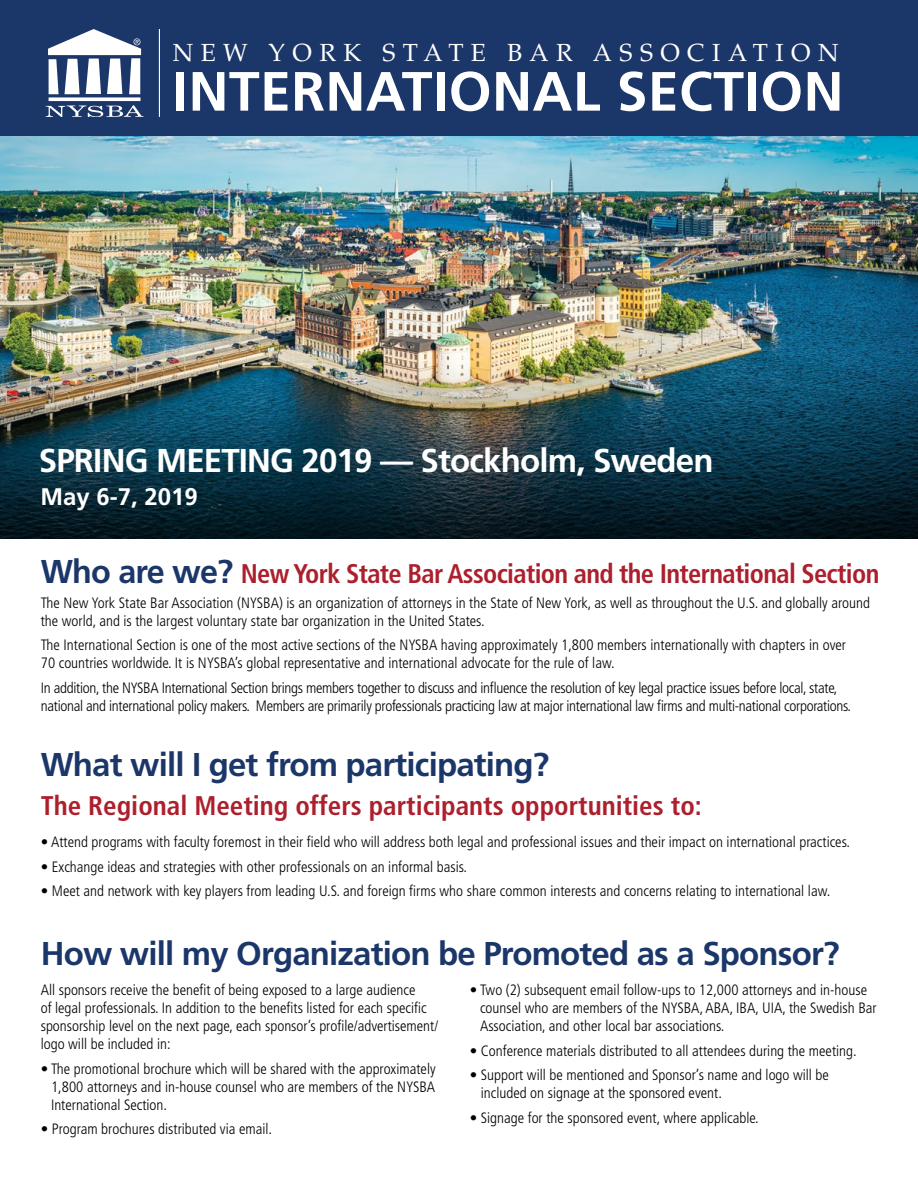
<style>
.page{position:relative;width:918px;height:1188px;background:#fff}
.page>*{position:absolute;margin:0;border:0;box-sizing:border-box;transform-origin:0 0}
.t1{font:700 55.2px "Frutiger";letter-spacing:.01em;color:#fff}
.t2{font:700 33px "Frutiger";letter-spacing:-.025em;color:#1b3668}
.t3{font:700 33px "Frutiger";letter-spacing:-.025em;color:#fff}
.t4{font:700 condensed 27px "Frutiger";letter-spacing:-.01em;color:#ac1f2d}
.t5{font:24.75px "Palatino";letter-spacing:.3em;color:#fff}
.t6{font:700 24px "Frutiger";color:#fff}
.t7{font:300 condensed 15px/18px "Frutiger";color:#000}
.t8{font:300 condensed 15px/18px "Frutiger";letter-spacing:-.02em;color:#000}
.s1{font-stretch:normal;font-size:33px;color:#1b3668}
</style>
<div class="page">
<img style="left:0;top:136px;width:918px;height:220px">
<img style="left:0;top:356px;width:918px;height:183px">
<div style="left:0;top:0;width:918px;height:136px;background:#1b3668"></div>
<svg style="left:46px;top:105px;width:97px;height:12px"></svg>
<svg style="left:49px;top:97px;width:91px;height:4px"></svg>
<svg style="left:48px;top:29px;width:93px;height:65px"></svg>
<hr style="left:159px;top:29px;width:1px;height:88px;background:#fff">
<h3 class="t5" style="left:173px;top:38px;width:667px">NEW YORK STATE BAR ASSOCIATION</h3>
<h1 class="t1" style="left:173px;top:59px;width:672px">INTERNATIONAL SECTION</h1>
<h2 class="t3" style="left:39px;top:441px;width:676px">SPRING MEETING 2019 — Stockholm, Sweden</h2>
<h3 class="t6" style="left:40px;top:483px;width:159px">May 6-7, 2019</h3>
<h3 class="t4" style="left:41px;top:557px;width:840px"><span class="s1">Who are we?</span> New York State Bar Association and the International Section</h3>
<p class="t7" style="left:41px;top:594px;width:831px">The New York State Bar Association (NYSBA) is an organization of attorneys in the State of New York, as well as throughout the U.S. and globally around the world, and is the largest voluntary state bar organization in the United States.</p>
<p class="t7" style="left:41px;top:636px;width:807px">The International Section is one of the most active sections of the NYSBA having approximately 1,800 members internationally with chapters in over<br>70 countries worldwide. It is NYSBA’s global representative and international advocate for the rule of law.</p>
<p class="t8" style="left:41px;top:679px;width:812px">In addition, the NYSBA International Section brings members together to discuss and influence the resolution of key legal practice issues before local, state, national and international policy makers. Members are primarily professionals practicing law at major international law firms and multi-national corporations.</p>
<h2 class="t2" style="left:41px;top:745px;width:510px">What will I get from participating?</h2>
<h3 class="t4" style="left:41px;top:790px;width:663px">The Regional Meeting offers participants opportunities to:</h3>
<p class="t7" style="left:41px;top:833px;width:811px">• Attend programs with faculty foremost in their field who will address both legal and professional issues and their impact on international practices.</p>
<p class="t7" style="left:41px;top:858px;width:428px">• Exchange ideas and strategies with other professionals on an informal basis.</p>
<p class="t7" style="left:41px;top:882px;width:791px">• Meet and network with key players from leading U.S. and foreign firms who share common interests and concerns relating to international law.</p>
<h2 class="t2" style="left:41px;top:935px;width:800px">How will my Organization be Promoted as a Sponsor?</h2>
<p class="t7" style="left:41px;top:981px;width:399px">All sponsors receive the benefit of being exposed to a large audience<br>of legal professionals. In addition to the benefits listed for each specific sponsorship level on the next page, each sponsor’s profile/advertisement/ logo will be included in:</p>
<p class="t7" style="left:51px;top:1060px;width:386px;text-align:justify;text-indent:-10px">• The promotional brochure which will be shared with the approximately 1,800 attorneys and in-house counsel who are members of the NYSBA International Section.</p>
<p class="t7" style="left:41px;top:1120px;width:233px">• Program brochures distributed via email.</p>
<p class="t7" style="left:480px;top:981px;width:398px;text-indent:-10px">• Two (2) subsequent email follow-ups to 12,000 attorneys and in-house counsel who are members of the NYSBA, ABA, IBA, UIA, the Swedish Bar<br>Association, and other local bar associations.</p>
<p class="t7" style="left:470px;top:1042px;width:388px">• Conference materials distributed to all attendees during the meeting.</p>
<p class="t7" style="left:481px;top:1066px;width:350px;text-indent:-11px">• Support will be mentioned and Sponsor’s name and logo will be included on signage at the sponsored event.</p>
<p class="t7" style="left:470px;top:1109px;width:291px">• Signage for the sponsored event, where applicable.</p>
</div>
